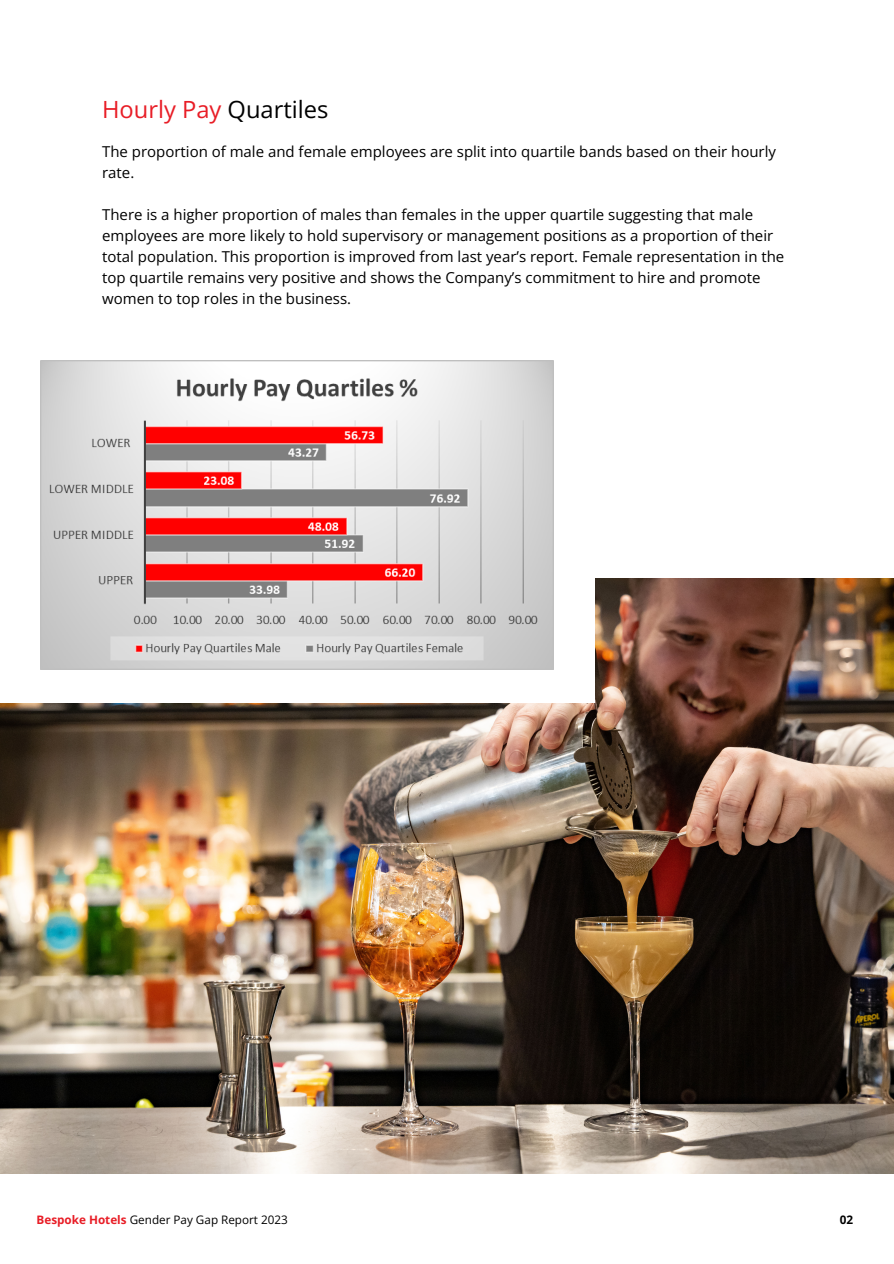
<style>
.page{position:relative;width:894px;height:1264px;background:#fff}
.page>*{position:absolute;margin:0;border:0;box-sizing:border-box;transform-origin:0 0}
.t1{font:23.7px "Open Sans";color:#e81d26}
.t2{font:15px/21px "Open Sans";color:#000}
.t3{font:11.7px "Open Sans";color:#000}
.t4{font:700 11.7px "Open Sans";color:#000}
.s1{color:#000}
.s2{font-weight:700;color:#e81d26}
</style>
<div class="page">
<img style="left:0;top:578px;width:893px;height:595px">
<div style="left:0;top:308px;width:595px;height:394px;background:#fff"></div>
<img style="left:40px;top:361px;width:513px;height:308px">
<p class="t1" style="left:102px;top:92px;width:228px">Hourly Pay <span class="s1">Quartiles</span></p>
<p class="t2" style="left:102px;top:140px;width:675px">The proportion of male and female employees are split into quartile bands based on their hourly rate.</p>
<p class="t2" style="left:102px;top:203px;width:683px">There is a higher proportion of males than females in the upper quartile suggesting that male employees are more likely to hold supervisory or management positions as a proportion of their total population. This proportion is improved from last year’s report. Female representation in the top quartile remains very positive and shows the Company’s commitment to hire and promote women to top roles in the business.</p>
<h2 class="t3" style="left:37px;top:1210px;width:253px"><span class="s2">Bespoke Hotels</span> Gender Pay Gap Report 2023</h2>
<p class="t4" style="left:839px;top:1210px;width:15px">02</p>
</div>
